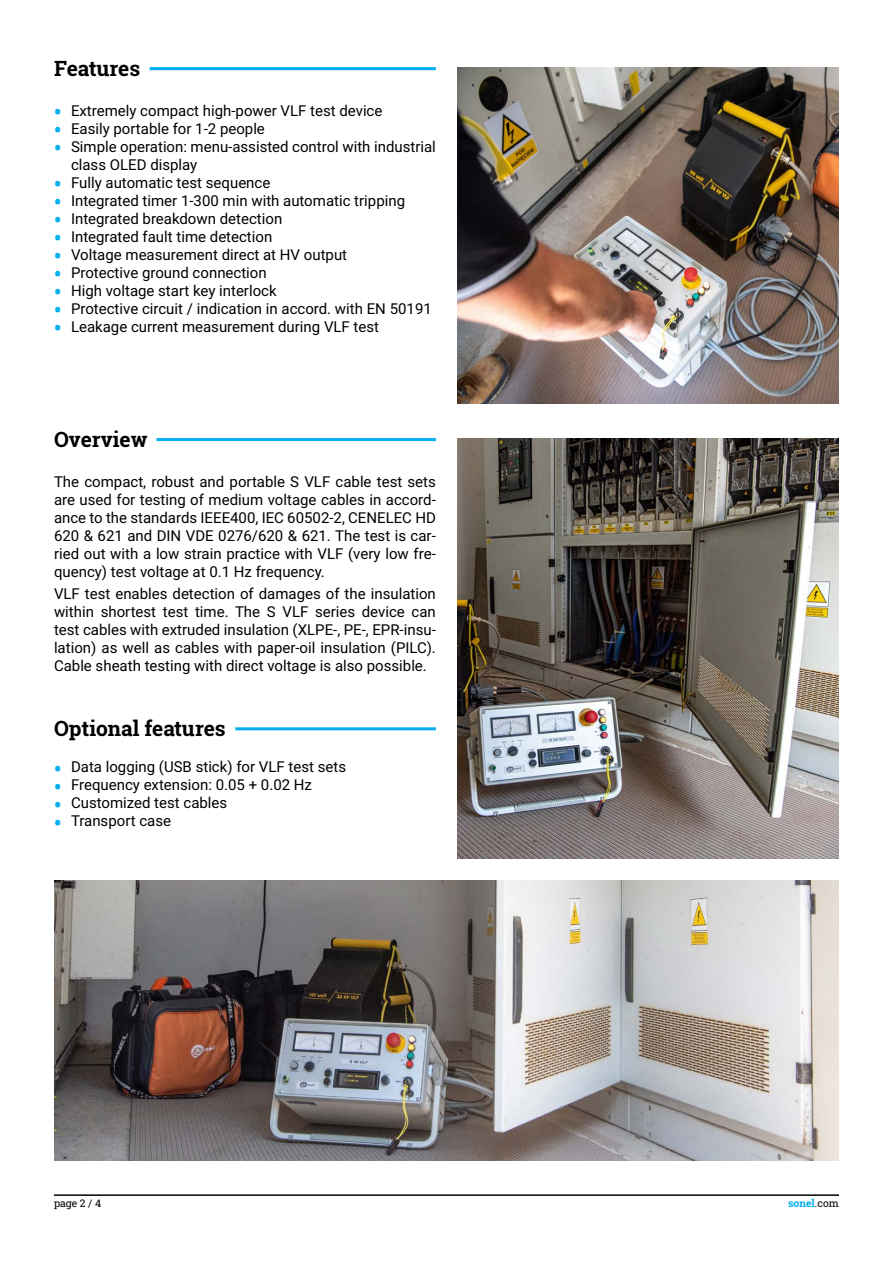
<style>
.page{position:relative;width:893px;height:1263px;background:#fff}
.page>*{position:absolute;margin:0;border:0;box-sizing:border-box;transform-origin:0 0}
.Nagłówek_2{font:700 21px "Roboto Slab";color:#000}
.Opis_treść{font:15px/18px "Roboto";color:#000;text-align:justify}
.t1{font:700 10.5px "Roboto Slab";color:#00aeef}
.t2{font:10.5px "Roboto Slab";color:#000}
.s1{font-family:"Roboto Slab";font-weight:700;font-size:21px;color:#00aeef}
.s2{font-weight:400;color:#000}
</style>
<div class="page">
<hr style="left:54px;top:1194px;width:785px;height:2px;background:#000">
<img style="left:457px;top:67px;width:382px;height:337px">
<img style="left:457px;top:438px;width:382px;height:421px">
<img style="left:54px;top:880px;width:785px;height:281px">
<hr style="left:150px;top:67px;width:286px;height:3px;background:#00aeef">
<hr style="left:156px;top:438px;width:280px;height:3px;background:#00aeef">
<hr style="left:235px;top:727px;width:201px;height:3px;background:#00aeef">
<p class="Nagłówek_2" style="left:54px;top:54px;width:88px">Features</p>
<p class="Opis_treść" style="left:54px;top:101px;width:330px"><span class="s1">•</span> Extremely compact high-power VLF test device</p>
<p class="Opis_treść" style="left:54px;top:119px;width:212px"><span class="s1">•</span> Easily portable for 1-2 people</p>
<p class="Opis_treść" style="left:71px;top:137px;width:366px;text-indent:-17px"><span class="s1">•</span> Simple operation: menu-assisted control with industrial class OLED display</p>
<p class="Opis_treść" style="left:54px;top:173px;width:218px"><span class="s1">•</span> Fully automatic test sequence</p>
<p class="Opis_treść" style="left:54px;top:191px;width:353px"><span class="s1">•</span> Integrated timer 1-300 min with automatic tripping</p>
<p class="Opis_treść" style="left:54px;top:209px;width:230px"><span class="s1">•</span> Integrated breakdown detection</p>
<p class="Opis_treść" style="left:54px;top:227px;width:220px"><span class="s1">•</span> Integrated fault time detection</p>
<p class="Opis_treść" style="left:54px;top:245px;width:295px"><span class="s1">•</span> Voltage measurement direct at HV output</p>
<p class="Opis_treść" style="left:54px;top:263px;width:214px"><span class="s1">•</span> Protective ground connection</p>
<p class="Opis_treść" style="left:54px;top:281px;width:224px"><span class="s1">•</span> High voltage start key interlock</p>
<p class="Opis_treść" style="left:54px;top:299px;width:379px"><span class="s1">•</span> Protective circuit / indication in accord. with EN 50191</p>
<p class="Opis_treść" style="left:54px;top:317px;width:327px"><span class="s1">•</span> Leakage current measurement during VLF test</p>
<p class="Nagłówek_2" style="left:54px;top:425px;width:95px">Overview</p>
<p class="Opis_treść" style="left:54px;top:472px;width:383px">The compact, robust and portable S VLF cable test sets are used for testing of medium voltage cables in accord&shy;ance to the standards IEEE400, IEC 60502-2, CENELEC HD 620 &amp; 621 and DIN VDE 0276/620 &amp; 621. The test is car&shy;ried out with a low strain practice with VLF (very low fre&shy;quency) test voltage at 0.1 Hz frequency.</p>
<p class="Opis_treść" style="left:54px;top:584px;width:383px">VLF test enables detection of damages of the insulation within shortest test time. The S VLF series device can test cables with extruded insulation (XLPE-, PE-, EPR-insu&shy;lation) as well as cables with paper-oil insulation (PILC).<br>Cable sheath testing with direct voltage is also possible.</p>
<p class="Nagłówek_2" style="left:54px;top:714px;width:173px">Optional features</p>
<p class="Opis_treść" style="left:54px;top:757px;width:294px"><span class="s1">•</span> Data logging (USB stick) for VLF test sets</p>
<p class="Opis_treść" style="left:54px;top:775px;width:260px"><span class="s1">•</span> Frequency extension: 0.05 + 0.02 Hz</p>
<p class="Opis_treść" style="left:54px;top:793px;width:175px"><span class="s1">•</span> Customized test cables</p>
<p class="Opis_treść" style="left:54px;top:811px;width:119px"><span class="s1">•</span> Transport case</p>
<p class="t2" style="left:54px;top:1196px;width:49px">page 2 / 4</p>
<p class="t1" style="left:788px;top:1196px;width:52px">sonel<span class="s2">.com</span></p>
</div>
